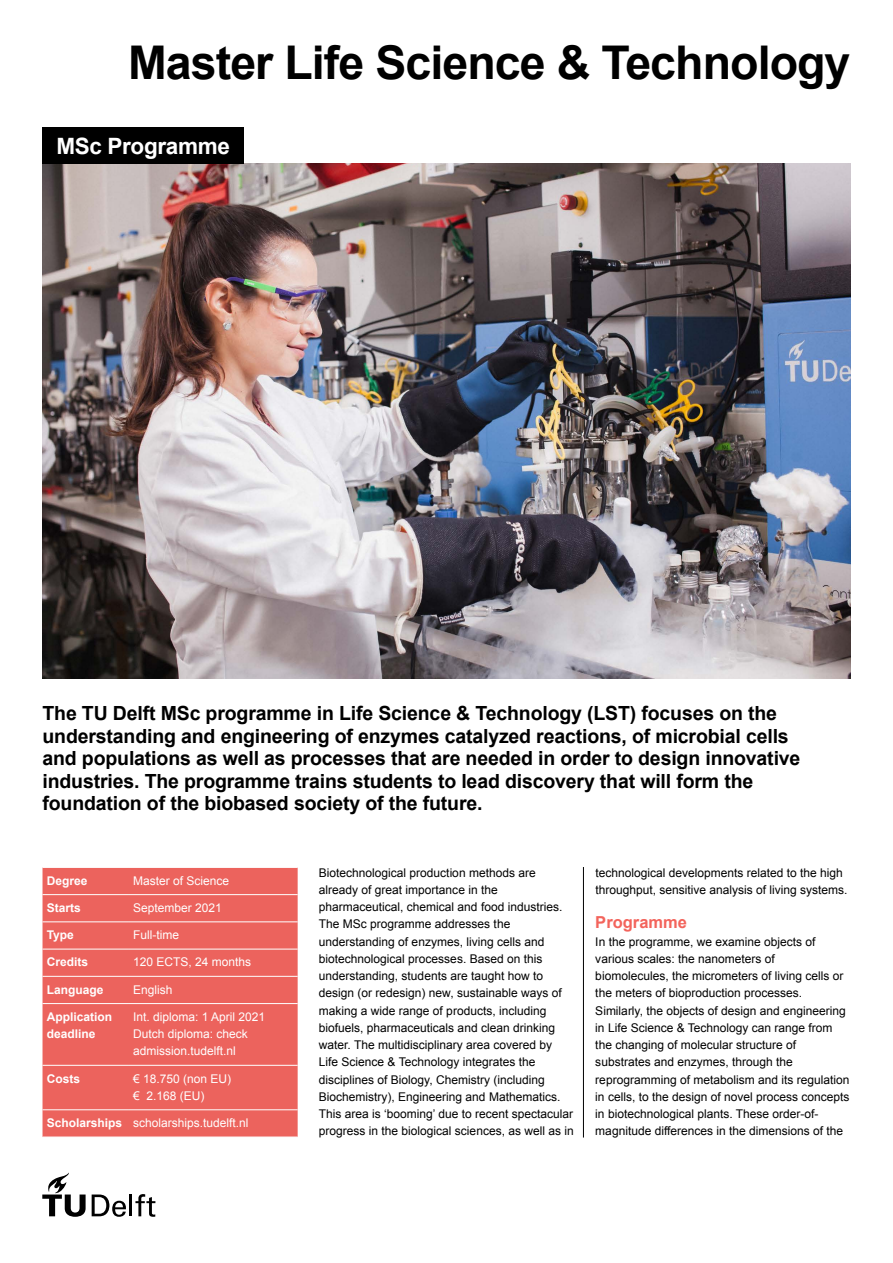
<style>
.page{position:relative;width:893px;height:1263px;background:#fff}
.page>*{position:absolute;margin:0;border:0;box-sizing:border-box;transform-origin:0 0}
.t1{font:700 46.5px "Arial";letter-spacing:-.02em;color:#000}
.t2{font:700 22.5px "Arial";letter-spacing:-.015em;color:#fff}
.t3{font:700 19.5px/22.5px "Arial";letter-spacing:-.01em;color:#000}
.t4{font:700 16.5px "Arial";color:#f3645c}
.t5{font:12px/17.2px "Arial";color:#000}
.t6{font:12px/17.2px "Arial";color:#fff}
.t7{font:700 12px/17.2px "Arial";color:#fff}
.s1{font-weight:700}
</style>
<div class="page">
<hr style="left:129px;top:1194px;width:3px;height:22px;background:#000">
<svg style="left:42px;top:1173px;width:44px;height:44px"></svg>
<svg style="left:135px;top:1194px;width:20px;height:23px"></svg>
<svg style="left:92px;top:1194px;width:34px;height:23px"></svg>
<hr style="left:583px;top:867px;width:1px;height:270px;background:#000">
<img style="left:43px;top:163px;width:807px;height:515px">
<div style="left:43px;top:128px;width:201px;height:36px;background:#000"></div>
<div style="left:43px;top:868px;width:255px;height:269px;background:#ec635d"></div>
<hr style="left:43px;top:894px;width:86px;height:1px;background:#fff">
<hr style="left:129px;top:894px;width:169px;height:1px;background:#fff">
<hr style="left:43px;top:921px;width:86px;height:1px;background:#fff">
<hr style="left:129px;top:921px;width:169px;height:1px;background:#fff">
<hr style="left:43px;top:949px;width:86px;height:1px;background:#fff">
<hr style="left:129px;top:949px;width:169px;height:1px;background:#fff">
<hr style="left:43px;top:976px;width:86px;height:1px;background:#fff">
<hr style="left:129px;top:976px;width:169px;height:1px;background:#fff">
<hr style="left:43px;top:1003px;width:86px;height:1px;background:#fff">
<hr style="left:129px;top:1003px;width:169px;height:1px;background:#fff">
<hr style="left:43px;top:1065px;width:86px;height:1px;background:#fff">
<hr style="left:129px;top:1065px;width:169px;height:1px;background:#fff">
<hr style="left:43px;top:1109px;width:86px;height:1px;background:#fff">
<hr style="left:129px;top:1109px;width:169px;height:1px;background:#fff">
<h1 class="t1" style="left:128px;top:32px;width:724px">Master Life Science &amp; Technology</h1>
<h2 class="t2" style="left:56px;top:131px;width:175px">MSc Programme</h2>
<p class="t3" style="left:43px;top:703px;width:759px">The TU Delft MSc programme in Life Science &amp; Technology (LST) focuses on the understanding and engineering of enzymes catalyzed reactions, of microbial cells and populations as well as processes that are needed in order to design innovative industries. The programme trains students to lead discovery that will form the foundation of the biobased society of the future.</p>
<p class="t7" style="left:47px;top:872px;width:42px">Degree</p>
<p class="t6" style="left:133px;top:872px;width:98px">Master of Science</p>
<p class="t7" style="left:47px;top:899px;width:36px">Starts</p>
<p class="t6" style="left:133px;top:899px;width:90px">September 2021</p>
<p class="t7" style="left:47px;top:927px;width:29px">Type</p>
<p class="t6" style="left:133px;top:926px;width:47px">Full-time</p>
<p class="t7" style="left:47px;top:954px;width:43px">Credits</p>
<p class="t6" style="left:133px;top:953px;width:120px">120 ECTS, 24 months</p>
<p class="t7" style="left:47px;top:981px;width:58px">Language</p>
<p class="t6" style="left:133px;top:981px;width:41px">English</p>
<p class="t7" style="left:47px;top:1008px;width:67px">Application deadline</p>
<p class="t6" style="left:133px;top:1008px;width:134px">Int. diploma: 1 April 2021<br>Dutch diploma: check admission.tudelft.nl</p>
<p class="t7" style="left:47px;top:1070px;width:35px">Costs</p>
<p class="t6" style="left:133px;top:1070px;width:100px">€ 18.750 (non EU) € 2.168 (EU)</p>
<p class="t6" style="left:47px;top:1114px;width:203px"><span class="s1">Scholarships</span> scholarships.tudelft.nl</p>
<p class="t5" style="left:319px;top:864px;width:256px">Biotechnological production methods are already of great importance in the pharmaceutical, chemical and food industries.<br>The MSc programme addresses the understanding of enzymes, living cells and biotechnological processes. Based on this understanding, students are taught how to design (or redesign) new, sustainable ways of making a wide range of products, including biofuels, pharmaceuticals and clean drinking water. The multidisciplinary area covered by Life Science &amp; Technology integrates the disciplines of Biology, Chemistry (including Biochemistry), Engineering and Mathematics.<br>This area is ‘booming’ due to recent spectacular progress in the biological sciences, as well as in</p>
<p class="t5" style="left:595px;top:864px;width:254px">technological developments related to the high throughput, sensitive analysis of living systems.</p>
<h3 class="t4" style="left:595px;top:912px;width:93px">Programme</h3>
<p class="t5" style="left:595px;top:933px;width:256px">In the programme, we examine objects of various scales: the nanometers of biomolecules, the micrometers of living cells or the meters of bioproduction processes.<br>Similarly, the objects of design and engineering in Life Science &amp; Technology can range from the changing of molecular structure of substrates and enzymes, through the reprogramming of metabolism and its regulation in cells, to the design of novel process concepts in biotechnological plants. These order-of&shy;magnitude differences in the dimensions of the</p>
</div>
